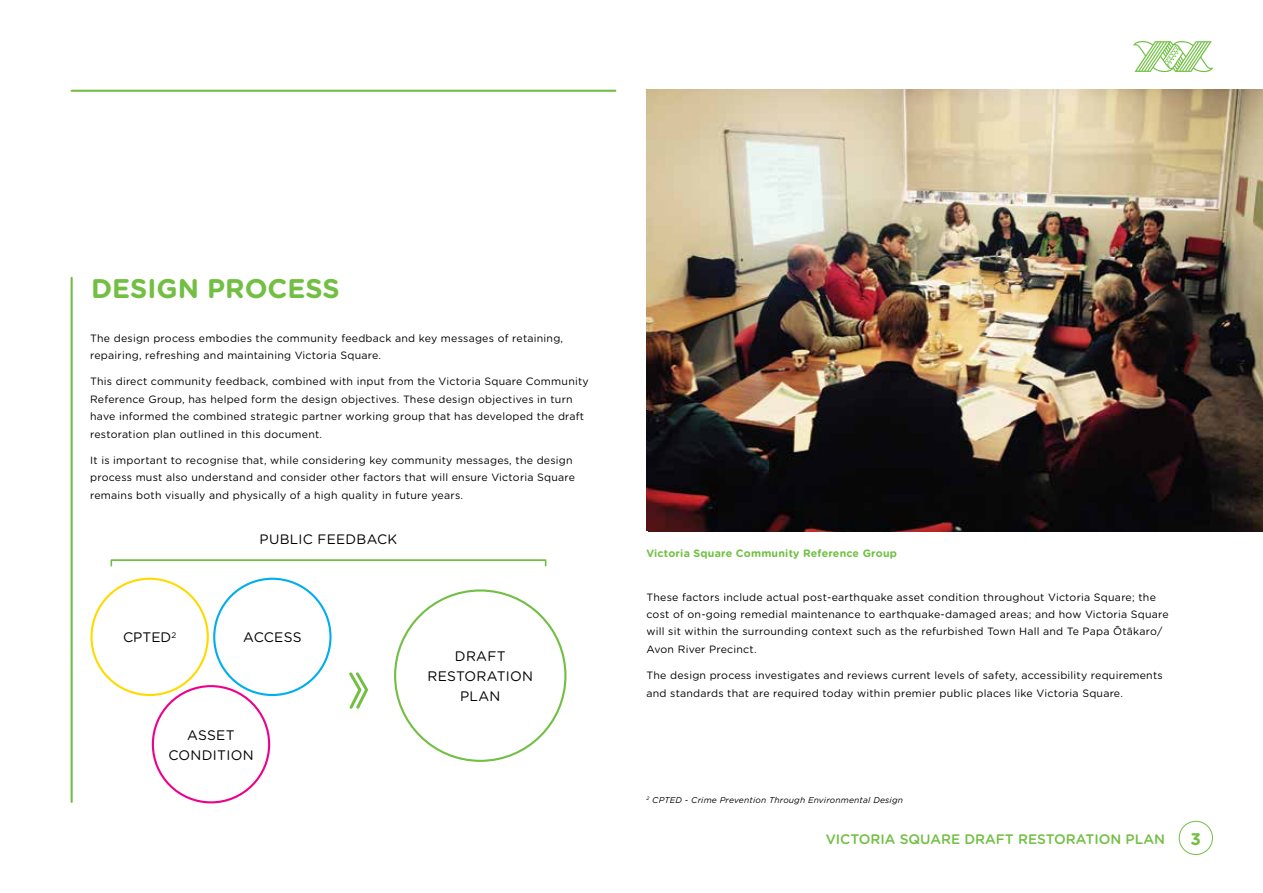
<style>
.page{position:relative;width:1263px;height:893px;background:#fff}
.page>*{position:absolute;margin:0;border:0;box-sizing:border-box;transform-origin:0 0}
.t1{font:700 27px "Gotham Rounded";color:#72bf44}
.t2{font:700 16.95px "Gotham Rounded";color:#72bf44}
.t3{font:13.8px/20.1px "Gotham Rounded";letter-spacing:.02em;color:#000;text-align:center}
.t4{font:500 13.8px "Gotham Rounded";color:#72bf44}
.t5{font:13.65px "Gotham Rounded";letter-spacing:.02em;color:#000}
.t6{font:10.65px/17.4px "Gotham Rounded";letter-spacing:.02em;color:#000}
.t7{font:700 10.65px "Gotham Rounded";letter-spacing:.02em;color:#72bf44}
.t8{font:italic 8.55px "Gotham Rounded";letter-spacing:.02em;color:#000}
</style>
<div class="page">
<svg style="left:1133px;top:41px;width:80px;height:31px"></svg>
<div style="left:1179px;top:821px;width:34px;height:34px;border:1px solid #72bf44;border-radius:50%"></div>
<hr style="left:72px;top:90px;width:543px;height:2px;background:#72bf44">
<hr style="left:71px;top:278px;width:2px;height:524px;background:#72bf44">
<div style="left:152px;top:685px;width:118px;height:118px;border:2px solid #ec008c;border-radius:50%"></div>
<div style="left:90px;top:578px;width:119px;height:118px;border:2px solid #ffda00;border-radius:50%"></div>
<div style="left:213px;top:578px;width:119px;height:118px;border:2px solid #00aeef;border-radius:50%"></div>
<svg style="left:110px;top:559px;width:436px;height:7px"></svg>
<svg style="left:349px;top:672px;width:19px;height:37px"></svg>
<img style="left:648px;top:89px;width:615px;height:442px">
<h1 class="t1" style="left:91px;top:269px;width:250px">DESIGN PROCESS</h1>
<p class="t6" style="left:90px;top:329px;width:474px">The design process embodies the community feedback and key messages of retaining, repairing, refreshing and maintaining Victoria Square.</p>
<p class="t6" style="left:90px;top:372px;width:500px">This direct community feedback, combined with input from the Victoria Square Community Reference Group, has helped form the design objectives. These design objectives in turn have informed the combined strategic partner working group that has developed the draft restoration plan outlined in this document.</p>
<p class="t6" style="left:90px;top:451px;width:486px">It is important to recognise that, while considering key community messages, the design process must also understand and consider other factors that will ensure Victoria Square remains both visually and physically of a high quality in future years.</p>
<p class="t5" style="left:260px;top:530px;width:139px">PUBLIC FEEDBACK</p>
<p class="t3" style="left:123px;top:627px;width:55px">CPTED<sup>2</sup></p>
<p class="t3" style="left:243px;top:627px;width:60px">ACCESS</p>
<p class="t3" style="left:168px;top:724px;width:87px">ASSET<br>CONDITION</p>
<p class="t3" style="left:427px;top:645px;width:107px">DRAFT<br>RESTORATION<br>PLAN</p>
<p class="t7" style="left:646px;top:545px;width:252px">Victoria Square Community Reference Group</p>
<p class="t6" style="left:646px;top:588px;width:524px">These factors include actual post-earthquake asset condition throughout Victoria Square; the cost of on-going remedial maintenance to earthquake-damaged areas; and how Victoria Square will sit within the surrounding context such as the refurbished Town Hall and Te Papa Ōtākaro/ Avon River Precinct.</p>
<p class="t6" style="left:646px;top:666px;width:518px">The design process investigates and reviews current levels of safety, accessibility requirements and standards that are required today within premier public places like Victoria Square.</p>
<p class="t8" style="left:646px;top:794px;width:258px"><sup>2</sup> CPTED - Crime Prevention Through Environmental Design</p>
<p class="t4" style="left:826px;top:829px;width:341px">VICTORIA SQUARE DRAFT RESTORATION PLAN</p>
<h2 class="t2" style="left:1190px;top:826px;width:12px">3</h2>
</div>
